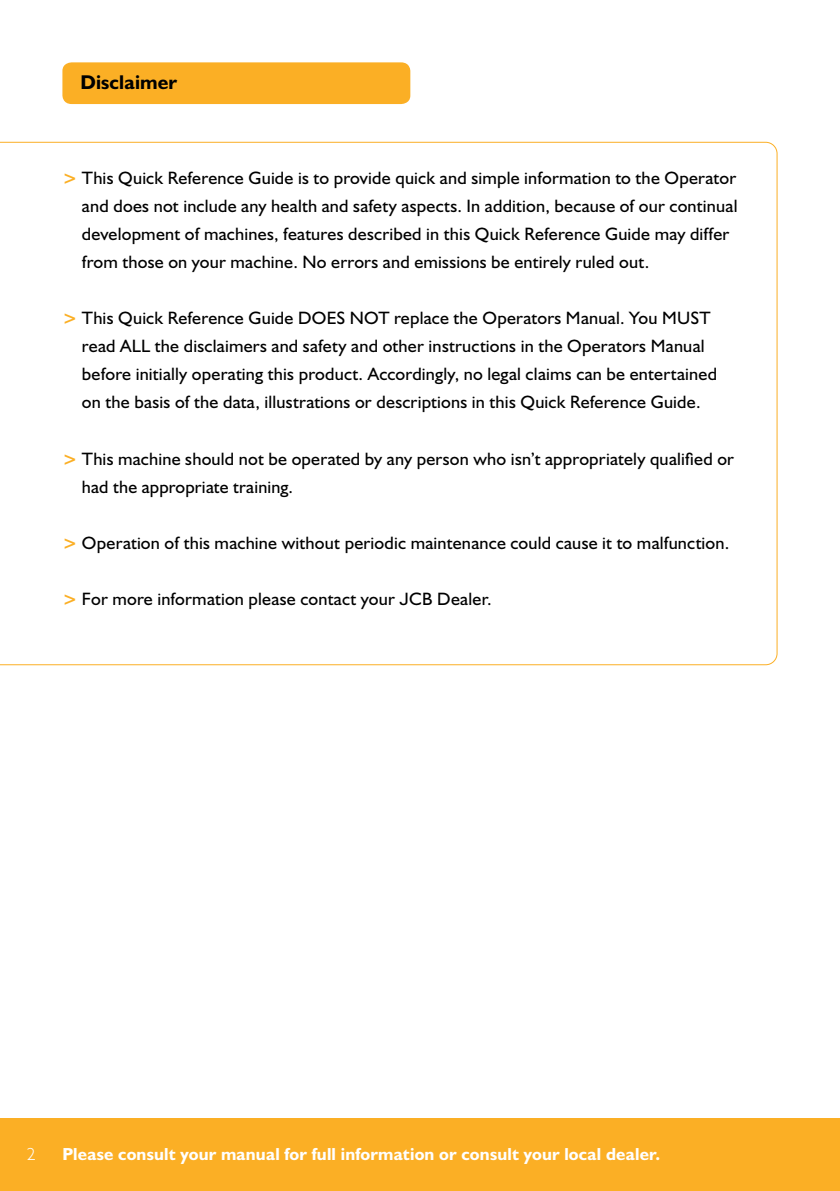
<style>
.page{position:relative;width:840px;height:1191px;background:#fff}
.page>*{position:absolute;margin:0;border:0;box-sizing:border-box;transform-origin:0 0}
.t1{font:700 20px "JCB Euro";letter-spacing:.01em;color:#000}
.t2{font:18px/28px "JCB Euro Roman";letter-spacing:.01em;color:#000}
.t3{font:700 17.6px "JCB Euro";letter-spacing:.01em;color:#fff}
.t4{font:300 17.6px "JCB Euro";color:#fff}
.s1{font-family:"JCB Euro";font-weight:700;color:#fbaf25}
</style>
<div class="page">
<div style="left:0;top:1118px;width:839px;height:73px;background:#fbaf25"></div>
<svg style="left:0;top:141px;width:777px;height:525px"></svg>
<div style="left:62px;top:62px;width:348px;height:42px;background:#fbaf25;border-radius:9px"></div>
<p class="t1" style="left:80px;top:70px;width:98px">Disclaimer</p>
<p class="t2" style="left:82px;top:163px;width:656px;text-indent:-20px"><span class="s1">&gt;</span> This Quick Reference Guide is to provide quick and simple information to the Operator and does not include any health and safety aspects. In addition, because of our continual development of machines, features described in this Quick Reference Guide may differ from those on your machine. No errors and emissions be entirely ruled out.</p>
<p class="t2" style="left:82px;top:304px;width:636px;text-indent:-20px"><span class="s1">&gt;</span> This Quick Reference Guide DOES NOT replace the Operators Manual. You MUST read ALL the disclaimers and safety and other instructions in the Operators Manual before initially operating this product. Accordingly, no legal claims can be entertained on the basis of the data, illustrations or descriptions in this Quick Reference Guide.</p>
<p class="t2" style="left:82px;top:444px;width:653px;text-indent:-20px"><span class="s1">&gt;</span> This machine should not be operated by any person who isn’t appropriately qualified or had the appropriate training.</p>
<p class="t2" style="left:62px;top:528px;width:668px"><span class="s1">&gt;</span> Operation of this machine without periodic maintenance could cause it to malfunction.</p>
<p class="t2" style="left:62px;top:585px;width:430px"><span class="s1">&gt;</span> For more information please contact your JCB Dealer.</p>
<p class="t4" style="left:27px;top:1143px;width:10px">2</p>
<p class="t3" style="left:62px;top:1143px;width:599px">Please consult your manual for full information or consult your local dealer.</p>
</div>
